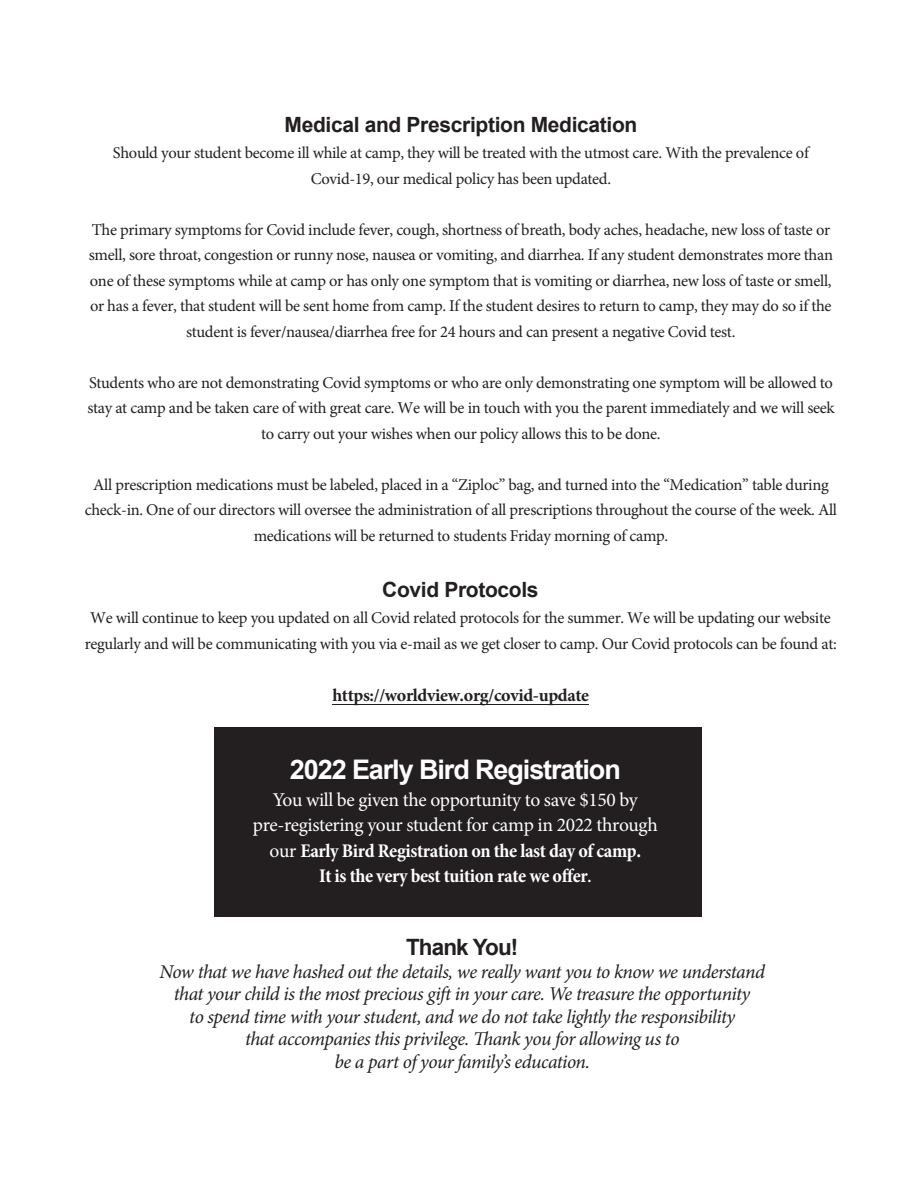
<style>
.page{position:relative;width:918px;height:1188px;background:#fff}
.page>*{position:absolute;margin:0;border:0;box-sizing:border-box;transform-origin:0 0}
.t1{font:700 27px "Arial";letter-spacing:-.04em;color:#fff}
.t2{font:700 22.5px "Arial";letter-spacing:-.04em;color:#231f20}
.t3{font:700 21px "Arial";letter-spacing:-.015em;color:#231f20}
.t4{font:italic 19.5px/22.5px "Minion Pro";letter-spacing:-.03em;color:#231f20;text-align:center}
.t5{font:19.5px/25.5px "Minion Pro";letter-spacing:-.02em;color:#fff;text-align:center}
.t6{font:700 18px "Minion Pro";letter-spacing:-.02em;color:#231f20}
.t7{font:16.5px/25.5px "Minion Pro";letter-spacing:-.02em;color:#231f20;text-align:center}
.s1{font-weight:700;font-stretch:condensed}
.s2{font-weight:700;font-stretch:condensed;font-size:16.5px}
</style>
<div class="page">
<div style="left:214px;top:727px;width:487px;height:190px;background:#231f20"></div>
<hr style="left:333px;top:704px;width:256px;height:1px;background:#231f20">
<p class="t3" style="left:285px;top:111px;width:354px">Medical and Prescription Medication</p>
<p class="t7" style="left:113px;top:140px;width:697px">Should your student become ill while at camp, they will be treated with the utmost care. With the prevalence of<br>Covid-19, our medical policy has been updated.</p>
<p class="t7" style="left:89px;top:217px;width:746px">The primary symptoms for Covid include fever, cough, shortness of breath, body aches, headache, new loss of taste or smell, sore throat, congestion or runny nose, nausea or vomiting, and diarrhea. If any student demonstrates more than one of these symptoms while at camp or has only one symptom that is vomiting or diarrhea, new loss of taste or smell, or has a fever, that student will be sent home from camp. If the student desires to return to camp, they may do so if the student is fever/nausea/diarrhea free for 24 hours and can present a negative Covid test.</p>
<p class="t7" style="left:87px;top:370px;width:749px">Students who are not demonstrating Covid symptoms or who are only demonstrating one symptom will be allowed to stay at camp and be taken care of with great care. We will be in touch with you the parent immediately and we will seek to carry out your wishes when our policy allows this to be done.</p>
<p class="t7" style="left:85px;top:472px;width:754px">All prescription medications must be labeled, placed in a “Ziploc” bag, and turned into the “Medication” table during check-in. One of our directors will oversee the administration of all prescriptions throughout the course of the week. All medications will be returned to students Friday morning of camp.</p>
<p class="t3" style="left:382px;top:576px;width:158px">Covid Protocols</p>
<p class="t7" style="left:85px;top:605px;width:754px">We will continue to keep you updated on all Covid related protocols for the summer. We will be updating our website regularly and will be communicating with you via e-mail as we get closer to camp. Our Covid protocols can be found at:</p>
<p class="t6" style="left:332px;top:683px;width:258px">https://worldview.org/covid-update</p>
<p class="t1" style="left:290px;top:752px;width:332px">2022 Early Bird Registration</p>
<p class="t5" style="left:253px;top:787px;width:406px">You will be given the opportunity to save $150 by pre-registering your student for camp in 2022 through our <span class="s1">Early Bird Registration on the last day of camp.<br>It is the very best tuition rate we offer</span><span class="s2">.</span></p>
<p class="t2" style="left:406px;top:933px;width:114px">Thank You!</p>
<p class="t4" style="left:160px;top:960px;width:607px">Now that we have hashed out the details, we really want you to know we understand that your child is the most precious gift in your care. We treasure the opportunity<br>to spend time with your student, and we do not take lightly the responsibility<br>that accompanies this privilege. Thank you for allowing us to<br>be a part of your family’s education.</p>
</div>
